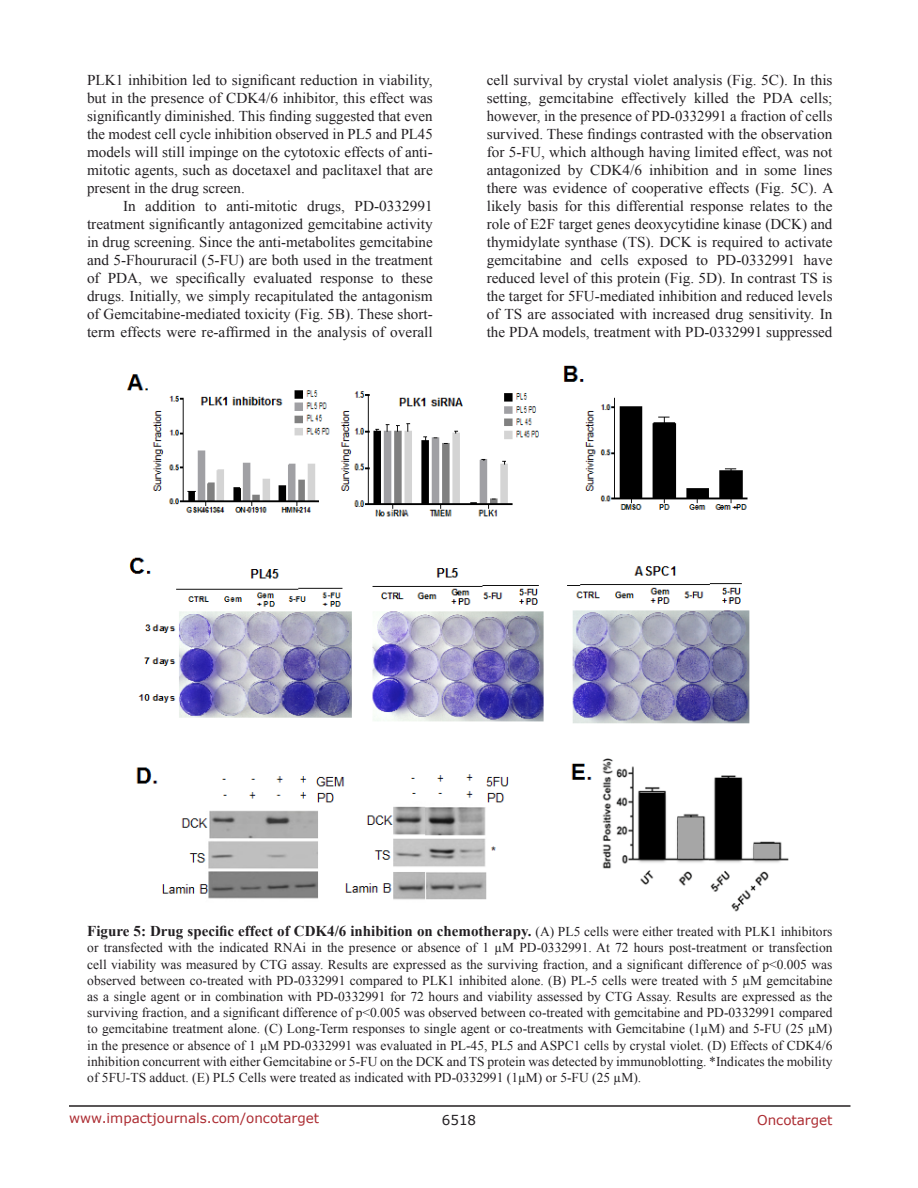
<style>
.page{position:relative;width:918px;height:1188px;background:#fff}
.page>*{position:absolute;margin:0;border:0;box-sizing:border-box;transform-origin:0 0}
.BodyText{font:15px/18px "Times New Roman";color:#221f22;text-align:justify}
.FigureText{font:700 15px "Times New Roman";color:#221f22}
.FigureText-2{font:13.5px/16.2px "Times New Roman";color:#221f22;text-align:justify}
.t1{font:13.5px "Verdana";color:#ac2b31}
.t2{font:13.5px "Verdana";color:#221f22}
.s1{font-weight:400;font-size:13.5px}
</style>
<div class="page">
<hr style="left:69px;top:1105px;width:781px;height:2px;background:#231f20">
<img style="left:126px;top:365px;width:663px;height:547px">
<p class="BodyText" style="left:87px;top:71px;width:347px">PLK1 inhibition led to significant reduction in viability, but in the presence of CDK4/6 inhibitor, this effect was significantly diminished. This finding suggested that even the modest cell cycle inhibition observed in PL5 and PL45 models will still impinge on the cytotoxic effects of anti&shy;mitotic agents, such as docetaxel and paclitaxel that are present in the drug screen.</p>
<p class="BodyText" style="left:87px;top:197px;width:347px;text-indent:36px">In addition to anti-mitotic drugs, PD-0332991 treatment significantly antagonized gemcitabine activity in drug screening. Since the anti-metabolites gemcitabine and 5-Fhoururacil (5-FU) are both used in the treatment of PDA, we specifically evaluated response to these drugs. Initially, we simply recapitulated the antagonism of Gemcitabine-mediated toxicity (Fig. 5B). These short&shy;term effects were re-affirmed in the analysis of overall</p>
<p class="BodyText" style="left:487px;top:71px;width:348px">cell survival by crystal violet analysis (Fig. 5C). In this setting, gemcitabine effectively killed the PDA cells; however, in the presence of PD-0332991 a fraction of cells survived. These findings contrasted with the observation for 5-FU, which although having limited effect, was not antagonized by CDK4/6 inhibition and in some lines there was evidence of cooperative effects (Fig. 5C). A likely basis for this differential response relates to the role of E2F target genes deoxycytidine kinase (DCK) and thymidylate synthase (TS). DCK is required to activate gemcitabine and cells exposed to PD-0332991 have reduced level of this protein (Fig. 5D). In contrast TS is the target for 5FU-mediated inhibition and reduced levels of TS are associated with increased drug sensitivity. In the PDA models, treatment with PD-0332991 suppressed</p>
<p class="FigureText" style="left:87px;top:920px;width:747px">Figure 5: Drug specific effect of CDK4/6 inhibition on chemotherapy. <span class="s1">(A) PL5 cells were either treated with PLK1 inhibitors</span></p>
<p class="FigureText-2" style="left:87px;top:939px;width:747px">or transfected with the indicated RNAi in the presence or absence of 1 µM PD-0332991. At 72 hours post-treatment or transfection cell viability was measured by CTG assay. Results are expressed as the surviving fraction, and a significant difference of p&lt;0.005 was observed between co-treated with PD-0332991 compared to PLK1 inhibited alone. (B) PL-5 cells were treated with 5 µM gemcitabine as a single agent or in combination with PD-0332991 for 72 hours and viability assessed by CTG Assay. Results are expressed as the surviving fraction, and a significant difference of p&lt;0.005 was observed between co-treated with gemcitabine and PD-0332991 compared to gemcitabine treatment alone. (C) Long-Term responses to single agent or co-treatments with Gemcitabine (1µM) and 5-FU (25 µM) in the presence or absence of 1 µM PD-0332991 was evaluated in PL-45, PL5 and ASPC1 cells by crystal violet. (D) Effects of CDK4/6 inhibition concurrent with either Gemcitabine or 5-FU on the DCK and TS protein was detected by immunoblotting. *Indicates the mobility of 5FU-TS adduct. (E) PL5 Cells were treated as indicated with PD-0332991 (1µM) or 5-FU (25 µM).</p>
<p class="t1" style="left:69px;top:1109px;width:252px">www.impactjournals.com/oncotarget</p>
<p class="t2" style="left:442px;top:1111px;width:36px">6518</p>
<p class="t1" style="left:757px;top:1111px;width:77px">Oncotarget</p>
</div>
